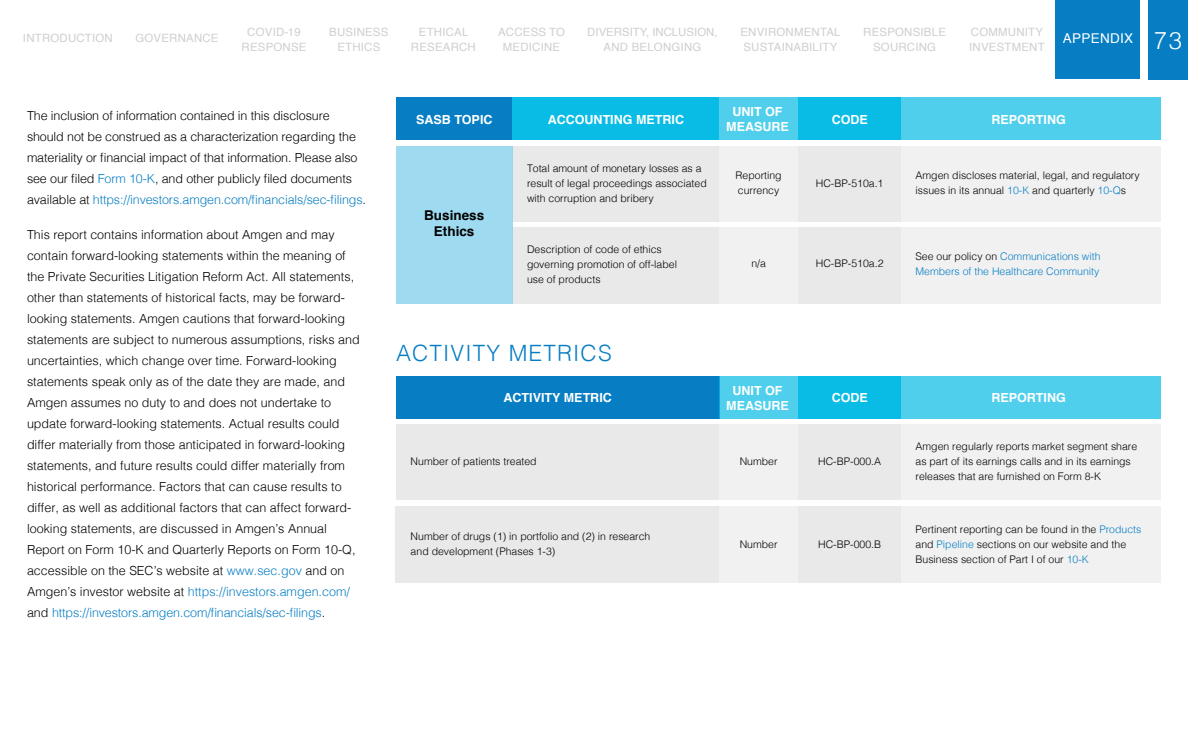
<style>
.page{position:relative;width:1188px;height:752px;background:#fff}
.page>*{position:absolute;margin:0;border:0;box-sizing:border-box;transform-origin:0 0}
.t1{font:300 24px "Helvetica";color:#fff}
.t2{font:300 22.5px "Helvetica";letter-spacing:.05em;color:#077ec3}
.t3{font:700 13.5px/16.5px "Helvetica";color:#000;text-align:center}
.t4{font:13.5px "Helvetica";letter-spacing:.02em;color:#fff}
.t5{font:300 12.6px/21px "Helvetica";color:#000}
.t6{font:700 12.6px/15px "Helvetica";color:#fff;text-align:center}
.t7{font:11.4px/15px "Helvetica";letter-spacing:.02em;color:#cdcfd0;text-align:center}
.t8{font:11.4px/15px "Helvetica";color:#cdcfd0;text-align:center}
.t9{font:300 10.5px/15px "Helvetica";color:#000}
.t10{font:300 10.5px/15px "Helvetica";color:#077ec3}
.s1{color:#077ec3}
.s2{color:#000}
</style>
<div class="page">
<div style="left:1148px;top:0;width:40px;height:79px;background:#077ec3"></div>
<div style="left:396px;top:97px;width:117px;height:43px;background:#077ec3"></div>
<div style="left:396px;top:376px;width:323px;height:42px;background:#077ec3"></div>
<div style="left:513px;top:97px;width:206px;height:43px;background:#09bce5"></div>
<div style="left:901px;top:97px;width:260px;height:43px;background:#50cfec"></div>
<div style="left:901px;top:376px;width:260px;height:42px;background:#50cfec"></div>
<div style="left:719px;top:97px;width:80px;height:43px;background:#50cfec"></div>
<div style="left:719px;top:376px;width:80px;height:42px;background:#50cfec"></div>
<div style="left:799px;top:97px;width:102px;height:43px;background:#09bce5"></div>
<div style="left:799px;top:376px;width:102px;height:42px;background:#09bce5"></div>
<div style="left:513px;top:146px;width:206px;height:75px;background:#e9e9ea"></div>
<div style="left:901px;top:146px;width:260px;height:75px;background:#f1f1f2"></div>
<div style="left:901px;top:424px;width:260px;height:76px;background:#f1f1f2"></div>
<div style="left:719px;top:146px;width:79px;height:75px;background:#f1f1f2"></div>
<div style="left:719px;top:424px;width:79px;height:76px;background:#f1f1f2"></div>
<div style="left:799px;top:146px;width:102px;height:75px;background:#e9e9ea"></div>
<div style="left:799px;top:424px;width:102px;height:76px;background:#e9e9ea"></div>
<div style="left:513px;top:227px;width:206px;height:76px;background:#e9e9ea"></div>
<div style="left:901px;top:227px;width:260px;height:76px;background:#f1f1f2"></div>
<div style="left:901px;top:506px;width:260px;height:76px;background:#f1f1f2"></div>
<div style="left:719px;top:227px;width:79px;height:76px;background:#f1f1f2"></div>
<div style="left:719px;top:506px;width:79px;height:76px;background:#f1f1f2"></div>
<div style="left:396px;top:506px;width:323px;height:76px;background:#e9e9ea"></div>
<div style="left:799px;top:227px;width:102px;height:76px;background:#e9e9ea"></div>
<div style="left:799px;top:506px;width:102px;height:76px;background:#e9e9ea"></div>
<div style="left:396px;top:146px;width:117px;height:158px;background:#9fdbf0"></div>
<div style="left:396px;top:424px;width:323px;height:76px;background:#e9e9ea"></div>
<div style="left:1056px;top:0;width:84px;height:79px;background:#077ec3"></div>
<p class="t7" style="left:242px;top:25px;width:66px">COVID-19<br>RESPONSE</p>
<p class="t7" style="left:329px;top:25px;width:61px">BUSINESS<br>ETHICS</p>
<p class="t7" style="left:411px;top:25px;width:66px">ETHICAL<br>RESEARCH</p>
<p class="t7" style="left:498px;top:25px;width:68px">ACCESS TO<br>MEDICINE</p>
<p class="t8" style="left:587px;top:25px;width:132px">DIVERSITY, INCLUSION,<br>AND BELONGING</p>
<p class="t7" style="left:740px;top:25px;width:102px;text-align:left">ENVIRONMENTAL<br>SUSTAINABILITY</p>
<p class="t7" style="left:863px;top:25px;width:84px">RESPONSIBLE<br>SOURCING</p>
<p class="t7" style="left:969px;top:25px;width:77px;text-align:left">COMMUNITY<br>INVESTMENT</p>
<p class="t7" style="left:23px;top:31px;width:91px">INTRODUCTION</p>
<p class="t7" style="left:135px;top:31px;width:85px">GOVERNANCE</p>
<p class="t4" style="left:1063px;top:27px;width:72px">APPENDIX</p>
<h1 class="t1" style="left:1154px;top:20px;width:30px">73</h1>
<p class="t5" style="left:27px;top:104px;width:341px">The inclusion of information contained in this disclosure should not be construed as a characterization regarding the materiality or financial impact of that information. Please also see our filed <span class="s1">Form 10-K</span>, and other publicly filed documents available at <span class="s1">https://investors.amgen.com/financials/sec-filings</span>.</p>
<p class="t5" style="left:27px;top:223px;width:334px">This report contains information about Amgen and may contain forward-looking statements within the meaning of the Private Securities Litigation Reform Act. All statements, other than statements of historical facts, may be forward&shy;looking statements. Amgen cautions that forward-looking statements are subject to numerous assumptions, risks and uncertainties, which change over time. Forward-looking statements speak only as of the date they are made, and Amgen assumes no duty to and does not undertake to update forward-looking statements. Actual results could differ materially from those anticipated in forward-looking statements, and future results could differ materially from historical performance. Factors that can cause results to differ, as well as additional factors that can affect forward&shy;looking statements, are discussed in Amgen’s Annual Report on Form 10-K and Quarterly Reports on Form 10-Q, accessible on the SEC’s website at <span class="s1">www.sec.gov</span> and on Amgen’s investor website at <span class="s1">https://investors.amgen.com/ </span>and <span class="s1">https://investors.amgen.com/financials/sec-filings</span>.</p>
<p class="t6" style="left:416px;top:112px;width:78px">SASB TOPIC</p>
<p class="t3" style="left:424px;top:207px;width:62px">Business<br>Ethics</p>
<p class="t6" style="left:548px;top:112px;width:138px">ACCOUNTING METRIC</p>
<p class="t6" style="left:726px;top:104px;width:64px">UNIT OF<br>MEASURE</p>
<p class="t6" style="left:832px;top:112px;width:38px">CODE</p>
<p class="t6" style="left:991px;top:112px;width:76px">REPORTING</p>
<p class="t9" style="left:527px;top:160px;width:181px">Total amount of monetary losses as a result of legal proceedings associated with corruption and bribery</p>
<p class="t9" style="left:916px;top:167px;width:226px">Amgen discloses material, legal, and regulatory issues in its annual <span class="s1">10-K</span> and quarterly <span class="s1">10-Q</span>s</p>
<p class="t9" style="left:736px;top:167px;width:48px">Reporting currency</p>
<p class="t9" style="left:816px;top:175px;width:69px">HC-BP-510a.1</p>
<p class="t9" style="left:527px;top:241px;width:151px">Description of code of ethics governing promotion of off-label use of products</p>
<p class="t10" style="left:916px;top:248px;width:186px"><span class="s2">See our policy on</span> Communications with<br>Members of the Healthcare Community</p>
<p class="t9" style="left:751px;top:255px;width:16px">n/a</p>
<p class="t9" style="left:816px;top:255px;width:69px">HC-BP-510a.2</p>
<h2 class="t2" style="left:396px;top:334px;width:217px">ACTIVITY METRICS</h2>
<p class="t6" style="left:504px;top:390px;width:110px">ACTIVITY METRIC</p>
<p class="t9" style="left:411px;top:453px;width:128px">Number of patients treated</p>
<p class="t9" style="left:411px;top:528px;width:241px">Number of drugs (1) in portfolio and (2) in research and development (Phases 1-3)</p>
<p class="t6" style="left:726px;top:383px;width:64px">UNIT OF<br>MEASURE</p>
<p class="t9" style="left:740px;top:453px;width:39px">Number</p>
<p class="t9" style="left:740px;top:536px;width:39px">Number</p>
<p class="t6" style="left:832px;top:390px;width:38px">CODE</p>
<p class="t9" style="left:818px;top:453px;width:65px">HC-BP-000.A</p>
<p class="t9" style="left:818px;top:536px;width:65px">HC-BP-000.B</p>
<p class="t6" style="left:991px;top:390px;width:76px">REPORTING</p>
<p class="t9" style="left:916px;top:438px;width:223px">Amgen regularly reports market segment share as part of its earnings calls and in its earnings releases that are furnished on Form 8-K</p>
<p class="t9" style="left:916px;top:521px;width:227px">Pertinent reporting can be found in the <span class="s1">Products </span>and <span class="s1">Pipeline</span> sections on our website and the<br>Business section of Part I of our <span class="s1">10-K</span></p>
</div>
